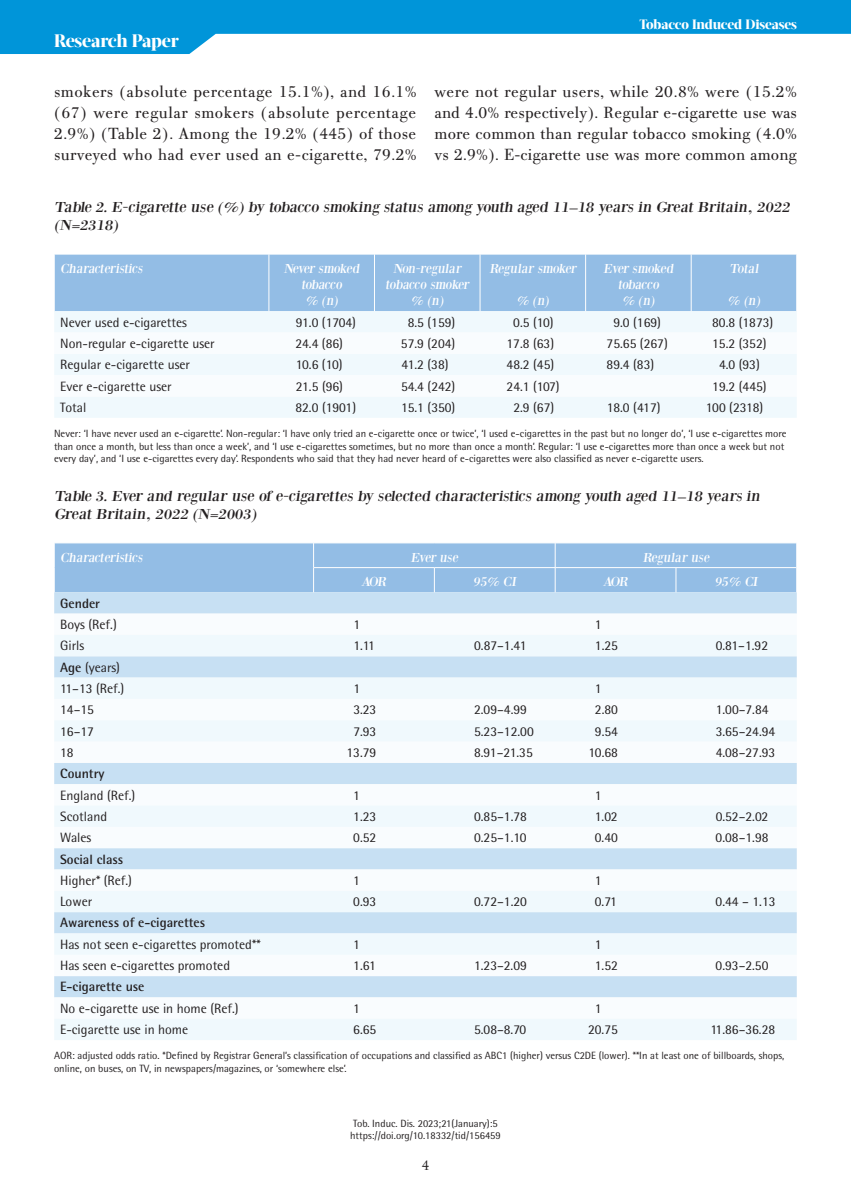
<style>
.page{position:relative;width:851px;height:1191px;background:#fff}
.page>*{position:absolute;margin:0;border:0;box-sizing:border-box;transform-origin:0 0}
.t1{font:800 18px "Acta Display W04";letter-spacing:-.01em;color:#fff}
.t2{font:17.25px/20.7px "PF Bodoni Text";letter-spacing:.01em;color:#231f20;text-align:justify}
.t3{font:15px/18px "Bodoni XT";color:#231f20;scale:1.1 1}
.t4{font:15px "PF Bodoni Text";color:#231f20}
.t5{font:13.5px/21.3px "Rotis Semi Sans Hel";color:#231f20}
.t6{font:13.5px/16.2px "Bodoni XT";color:#fff;text-align:center}
.t7{font:700 13.5px "Rotis Semi Sans Hel";color:#231f20}
.t8{font:800 13.5px "Acta Display W04";letter-spacing:-.01em;color:#fff}
.t9{font:10.5px/12.6px "Rotis Semi Sans Hel";color:#231f20}
.s1{font-weight:700}
</style>
<div class="page">
<svg style="left:0;top:0;width:850px;height:54px;fill:#0095d9"></svg>
<div style="left:55px;top:255px;width:741px;height:56px;background:#93bde5"></div>
<div style="left:54px;top:311px;width:742px;height:107px;background:#f0f9fd"></div>
<svg style="left:54px;top:332px;width:742px;height:64px"></svg>
<hr style="left:268px;top:254px;width:1px;height:57px;background:#fff">
<hr style="left:374px;top:254px;width:1px;height:57px;background:#fff">
<hr style="left:479px;top:254px;width:1px;height:57px;background:#fff">
<hr style="left:585px;top:254px;width:1px;height:57px;background:#fff">
<hr style="left:690px;top:254px;width:1px;height:57px;background:#fff">
<div style="left:54px;top:592px;width:742px;height:21px;background:#c7e0f3"></div>
<svg style="left:54px;top:635px;width:742px;height:405px"></svg>
<div style="left:54px;top:543px;width:743px;height:49px;background:#93bde5"></div>
<hr style="left:314px;top:567px;width:120px;height:1px;background:#fff">
<hr style="left:434px;top:567px;width:121px;height:1px;background:#fff">
<hr style="left:555px;top:567px;width:120px;height:1px;background:#fff">
<hr style="left:675px;top:567px;width:121px;height:1px;background:#fff">
<h1 class="t1" style="left:54px;top:30px;width:126px">Research Paper</h1>
<p class="t8" style="left:639px;top:17px;width:159px">Tobacco Induced Diseases</p>
<p class="t2" style="left:54px;top:82px;width:364px">smokers (absolute percentage 15.1%), and 16.1% (67) were regular smokers (absolute percentage 2.9%) (Table 2). Among the 19.2% (445) of those surveyed who had ever used an e-cigarette, 79.2%</p>
<p class="t2" style="left:434px;top:82px;width:364px">were not regular users, while 20.8% were (15.2% and 4.0% respectively). Regular e-cigarette use was more common than regular tobacco smoking (4.0% vs 2.9%). E-cigarette use was more common among</p>
<p class="t3" style="left:54px;top:198px;width:672px">Table 2. E-cigarette use (%) by tobacco smoking status among youth aged 11–18 years in Great Britain, 2022 (N=2318)</p>
<p class="t6" style="left:60px;top:260px;width:86px">Characteristics</p>
<p class="t6" style="left:284px;top:260px;width:80px">Never smoked tobacco<br>% (n)</p>
<p class="t6" style="left:385px;top:260px;width:88px">Non-regular tobacco smoker % (n)</p>
<p class="t6" style="left:489px;top:260px;width:91px">Regular smoker</p>
<p class="t6" style="left:603px;top:260px;width:74px">Ever smoked tobacco<br>% (n)</p>
<p class="t6" style="left:729px;top:260px;width:33px">Total</p>
<p class="t6" style="left:516px;top:292px;width:36px">% (n)</p>
<p class="t6" style="left:727px;top:292px;width:36px">% (n)</p>
<p class="t5" style="left:60px;top:311px;width:128px">Never used e-cigarettes</p>
<p class="t5" style="left:296px;top:311px;width:62px">91.0 (1704)</p>
<p class="t5" style="left:407px;top:311px;width:49px">8.5 (159)</p>
<p class="t5" style="left:513px;top:311px;width:42px">0.5 (10)</p>
<p class="t5" style="left:613px;top:311px;width:49px">9.0 (169)</p>
<p class="t5" style="left:712px;top:311px;width:63px">80.8 (1873)</p>
<p class="t5" style="left:60px;top:332px;width:156px">Non-regular e-cigarette user</p>
<p class="t5" style="left:295px;top:332px;width:49px">24.4 (86)</p>
<p class="t5" style="left:401px;top:332px;width:56px">57.9 (204)</p>
<p class="t5" style="left:506px;top:332px;width:49px">17.8 (63)</p>
<p class="t5" style="left:606px;top:332px;width:63px">75.65 (267)</p>
<p class="t5" style="left:712px;top:332px;width:56px">15.2 (352)</p>
<p class="t5" style="left:60px;top:354px;width:131px">Regular e-cigarette user</p>
<p class="t5" style="left:296px;top:354px;width:48px">10.6 (10)</p>
<p class="t5" style="left:401px;top:354px;width:49px">41.2 (38)</p>
<p class="t5" style="left:506px;top:354px;width:49px">48.2 (45)</p>
<p class="t5" style="left:606px;top:354px;width:49px">89.4 (83)</p>
<p class="t5" style="left:718px;top:354px;width:42px">4.0 (93)</p>
<p class="t5" style="left:60px;top:375px;width:113px">Ever e-cigarette user</p>
<p class="t5" style="left:296px;top:375px;width:49px">21.5 (96)</p>
<p class="t5" style="left:401px;top:375px;width:56px">54.4 (242)</p>
<p class="t5" style="left:506px;top:375px;width:55px">24.1 (107)</p>
<p class="t5" style="left:712px;top:375px;width:56px">19.2 (445)</p>
<p class="t5" style="left:60px;top:396px;width:28px">Total</p>
<p class="t5" style="left:295px;top:396px;width:62px">82.0 (1901)</p>
<p class="t5" style="left:401px;top:396px;width:56px">15.1 (350)</p>
<p class="t5" style="left:513px;top:396px;width:42px">2.9 (67)</p>
<p class="t5" style="left:606px;top:396px;width:55px">18.0 (417)</p>
<p class="t5" style="left:705px;top:396px;width:59px">100 (2318)</p>
<p class="t9" style="left:54px;top:427px;width:733px">Never: ‘I have never used an e-cigarette’. Non-regular: ‘I have only tried an e-cigarette once or twice’, ‘I used e-cigarettes in the past but no longer do’, ‘I use e-cigarettes more than once a month, but less than once a week’, and ‘I use e-cigarettes sometimes, but no more than once a month’. Regular: ‘I use e-cigarettes more than once a week but not every day’, and ‘I use e-cigarettes every day’. Respondents who said that they had never heard of e-cigarettes were also classified as never e-cigarette users.</p>
<p class="t3" style="left:54px;top:486px;width:645px">Table 3. Ever and regular use of e-cigarettes by selected characteristics among youth aged 11–18 years in<br>Great Britain, 2022 (N=2003)</p>
<p class="t6" style="left:60px;top:549px;width:86px">Characteristics</p>
<p class="t6" style="left:410px;top:549px;width:51px">Ever use</p>
<p class="t6" style="left:642px;top:549px;width:71px">Regular use</p>
<p class="t6" style="left:361px;top:573px;width:29px">AOR</p>
<p class="t6" style="left:473px;top:573px;width:47px">95% CI</p>
<p class="t6" style="left:603px;top:573px;width:29px">AOR</p>
<p class="t6" style="left:714px;top:573px;width:47px">95% CI</p>
<p class="t7" style="left:60px;top:595px;width:41px">Gender</p>
<p class="t5" style="left:60px;top:613px;width:58px">Boys (Ref.)</p>
<p class="t5" style="left:353px;top:613px;width:8px">1</p>
<p class="t5" style="left:595px;top:613px;width:8px">1</p>
<p class="t5" style="left:60px;top:635px;width:26px">Girls</p>
<p class="t5" style="left:353px;top:635px;width:23px">1.11</p>
<p class="t5" style="left:474px;top:635px;width:54px">0.87–1.41</p>
<p class="t5" style="left:595px;top:635px;width:25px">1.25</p>
<p class="t5" style="left:715px;top:635px;width:54px">0.81–1.92</p>
<p class="t5" style="left:60px;top:656px;width:66px"><span class="s1">Age</span> (years)<br>11–13 (Ref.)</p>
<p class="t5" style="left:353px;top:677px;width:8px">1</p>
<p class="t5" style="left:595px;top:677px;width:8px">1</p>
<p class="t5" style="left:60px;top:699px;width:35px">14–15</p>
<p class="t5" style="left:353px;top:699px;width:25px">3.23</p>
<p class="t5" style="left:474px;top:699px;width:54px">2.09–4.99</p>
<p class="t5" style="left:595px;top:699px;width:25px">2.80</p>
<p class="t5" style="left:715px;top:699px;width:54px">1.00–7.84</p>
<p class="t5" style="left:60px;top:720px;width:35px">16–17</p>
<p class="t5" style="left:353px;top:720px;width:25px">7.93</p>
<p class="t5" style="left:474px;top:720px;width:61px">5.23–12.00</p>
<p class="t5" style="left:594px;top:720px;width:25px">9.54</p>
<p class="t5" style="left:715px;top:720px;width:61px">3.65–24.94</p>
<p class="t5" style="left:60px;top:741px;width:15px">18</p>
<p class="t5" style="left:346px;top:741px;width:31px">13.79</p>
<p class="t5" style="left:474px;top:741px;width:60px">8.91–21.35</p>
<p class="t5" style="left:588px;top:741px;width:31px">10.68</p>
<p class="t5" style="left:715px;top:741px;width:61px">4.08–27.93</p>
<p class="t7" style="left:60px;top:765px;width:46px">Country</p>
<p class="t5" style="left:60px;top:784px;width:77px">England (Ref.)</p>
<p class="t5" style="left:353px;top:784px;width:8px">1</p>
<p class="t5" style="left:594px;top:784px;width:8px">1</p>
<p class="t5" style="left:60px;top:805px;width:48px">Scotland</p>
<p class="t5" style="left:353px;top:805px;width:25px">1.23</p>
<p class="t5" style="left:474px;top:805px;width:54px">0.85–1.78</p>
<p class="t5" style="left:594px;top:805px;width:24px">1.02</p>
<p class="t5" style="left:715px;top:805px;width:54px">0.52–2.02</p>
<p class="t5" style="left:60px;top:827px;width:33px">Wales</p>
<p class="t5" style="left:353px;top:827px;width:25px">0.52</p>
<p class="t5" style="left:474px;top:827px;width:54px">0.25–1.10</p>
<p class="t5" style="left:594px;top:827px;width:25px">0.40</p>
<p class="t5" style="left:715px;top:827px;width:54px">0.08–1.98</p>
<p class="t7" style="left:60px;top:850px;width:65px">Social class</p>
<p class="t5" style="left:60px;top:869px;width:73px">Higher* (Ref.)</p>
<p class="t5" style="left:353px;top:869px;width:8px">1</p>
<p class="t5" style="left:594px;top:869px;width:8px">1</p>
<p class="t5" style="left:60px;top:891px;width:34px">Lower</p>
<p class="t5" style="left:353px;top:891px;width:25px">0.93</p>
<p class="t5" style="left:474px;top:891px;width:54px">0.72–1.20</p>
<p class="t5" style="left:594px;top:891px;width:24px">0.71</p>
<p class="t5" style="left:715px;top:891px;width:61px">0.44 – 1.13</p>
<p class="t7" style="left:60px;top:914px;width:147px">Awareness of e-cigarettes</p>
<p class="t5" style="left:60px;top:933px;width:202px">Has not seen e-cigarettes promoted**</p>
<p class="t5" style="left:353px;top:933px;width:8px">1</p>
<p class="t5" style="left:594px;top:933px;width:8px">1</p>
<p class="t5" style="left:60px;top:954px;width:171px">Has seen e-cigarettes promoted</p>
<p class="t5" style="left:353px;top:954px;width:24px">1.61</p>
<p class="t5" style="left:474px;top:954px;width:54px">1.23–2.09</p>
<p class="t5" style="left:594px;top:954px;width:25px">1.52</p>
<p class="t5" style="left:715px;top:954px;width:54px">0.93–2.50</p>
<p class="t7" style="left:60px;top:978px;width:86px">E-cigarette use</p>
<p class="t5" style="left:60px;top:997px;width:180px">No e-cigarette use in home (Ref.)</p>
<p class="t5" style="left:353px;top:997px;width:8px">1</p>
<p class="t5" style="left:594px;top:997px;width:8px">1</p>
<p class="t5" style="left:60px;top:1018px;width:130px">E-cigarette use in home</p>
<p class="t5" style="left:353px;top:1018px;width:25px">6.65</p>
<p class="t5" style="left:474px;top:1018px;width:54px">5.08–8.70</p>
<p class="t5" style="left:588px;top:1018px;width:31px">20.75</p>
<p class="t5" style="left:710px;top:1018px;width:66px">11.86–36.28</p>
<p class="t9" style="left:54px;top:1049px;width:731px">AOR: adjusted odds ratio. *Defined by Registrar General’s classification of occupations and classified as ABC1 (higher) versus C2DE (lower). **In at least one of billboards, shops, online, on buses, on TV, in newspapers/magazines, or ‘somewhere else’.</p>
<p class="t9" style="left:350px;top:1116px;width:152px">Tob. Induc. Dis. 2023;21(January):5 https://doi.org/10.18332/tid/156459</p>
<p class="t4" style="left:421px;top:1156px;width:9px">4</p>
</div>
